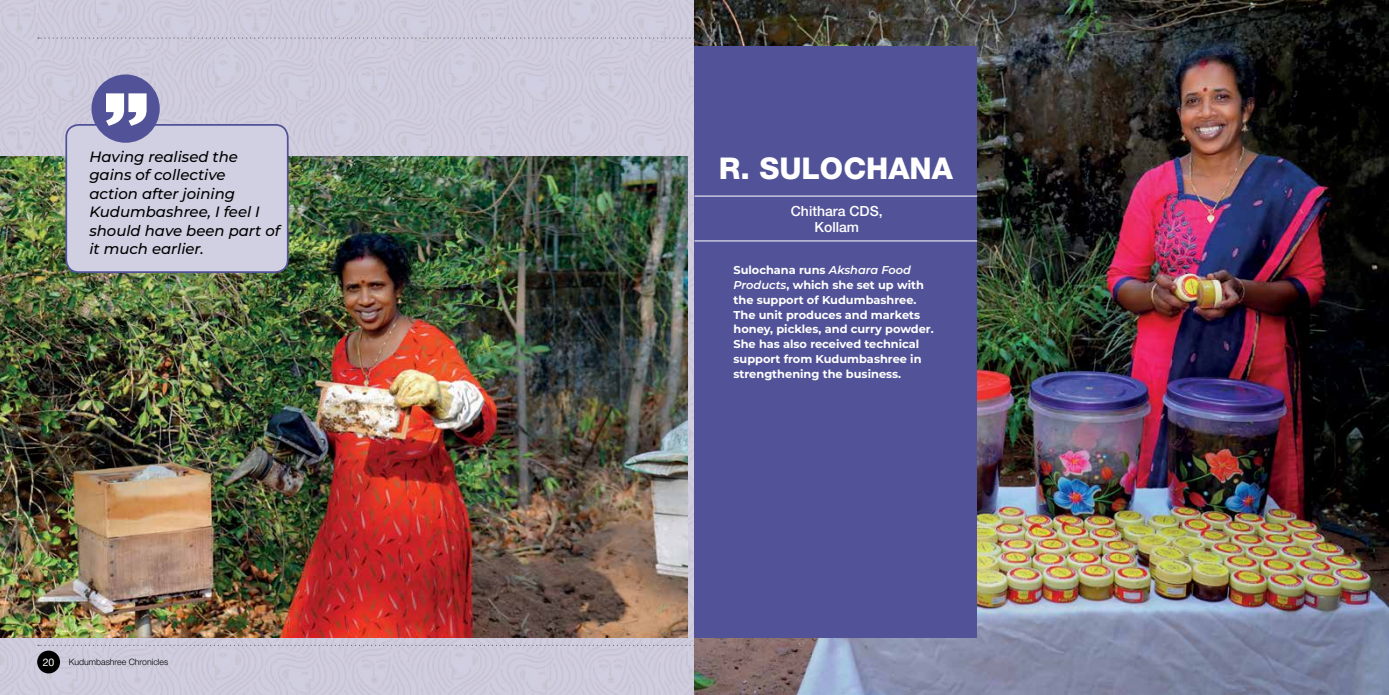
<style>
.page{position:relative;width:1389px;height:695px;background:#fff}
.page>*{position:absolute;margin:0;border:0;box-sizing:border-box;transform-origin:0 0}
.t1{font:800 30.01px "Helvetica Neue LT Std";color:#fff}
.t2{font:italic 500 14.88px/18.4px "Montserrat";color:#000}
.t3{font:500 14px/15.8px "Helvetica Neue LT Std";color:#fff;text-align:center}
.t4{font:700 11.38px/14.9px "Montserrat";color:#fff}
.t5{font:10.5px "Helvetica Neue LT Std";color:#fff}
.t6{font:300 8.75px "Helvetica Neue LT Std";color:#000}
.s1{font-weight:600;font-style:italic}
</style>
<div class="page">
<div style="left:0;top:0;width:694px;height:694px;background:#cfcbdd"></div>
<svg style="left:38px;top:37px;width:656px;height:2px"></svg>
<svg style="left:38px;top:644px;width:656px;height:2px"></svg>
<div style="left:37px;top:650px;width:23px;height:23px;background:#000;border-radius:50%"></div>
<img style="left:0;top:156px;width:687px;height:481px">
<div style="left:66px;top:125px;width:222px;height:147px;background:#d1cfe2;border-radius:12px"></div>
<div style="left:65px;top:124px;width:224px;height:149px;border:2px solid #515297;border-radius:12px"></div>
<div style="left:91px;top:74px;width:69px;height:69px;background:#515297;border-radius:50%"></div>
<svg style="left:106px;top:93px;width:41px;height:33px"></svg>
<img style="left:694px;top:0;width:695px;height:694px">
<div style="left:694px;top:46px;width:283px;height:591px;background:#515297"></div>
<hr style="left:694px;top:196px;width:283px;height:1px;background:#fff">
<hr style="left:694px;top:240px;width:283px;height:1px;background:#fff">
<h2 class="t2" style="left:89px;top:147px;width:192px">Having realised the gains of collective<br>action after joining<br>Kudumbashree, I feel I should have been part of it much earlier.</h2>
<p class="t5" style="left:43px;top:655px;width:13px">20</p>
<p class="t6" style="left:69px;top:656px;width:101px">Kudumbashree Chronicles</p>
<h1 class="t1" style="left:719px;top:150px;width:236px">R. SULOCHANA</h1>
<p class="t3" style="left:791px;top:203px;width:93px">Chithara CDS,<br>Kollam</p>
<p class="t4" style="left:733px;top:262px;width:202px">Sulochana runs <span class="s1">Akshara Food<br>Products</span>, which she set up with the support of Kudumbashree.<br>The unit produces and markets honey, pickles, and curry powder.<br>She has also received technical support from Kudumbashree in strengthening the business.</p>
</div>
